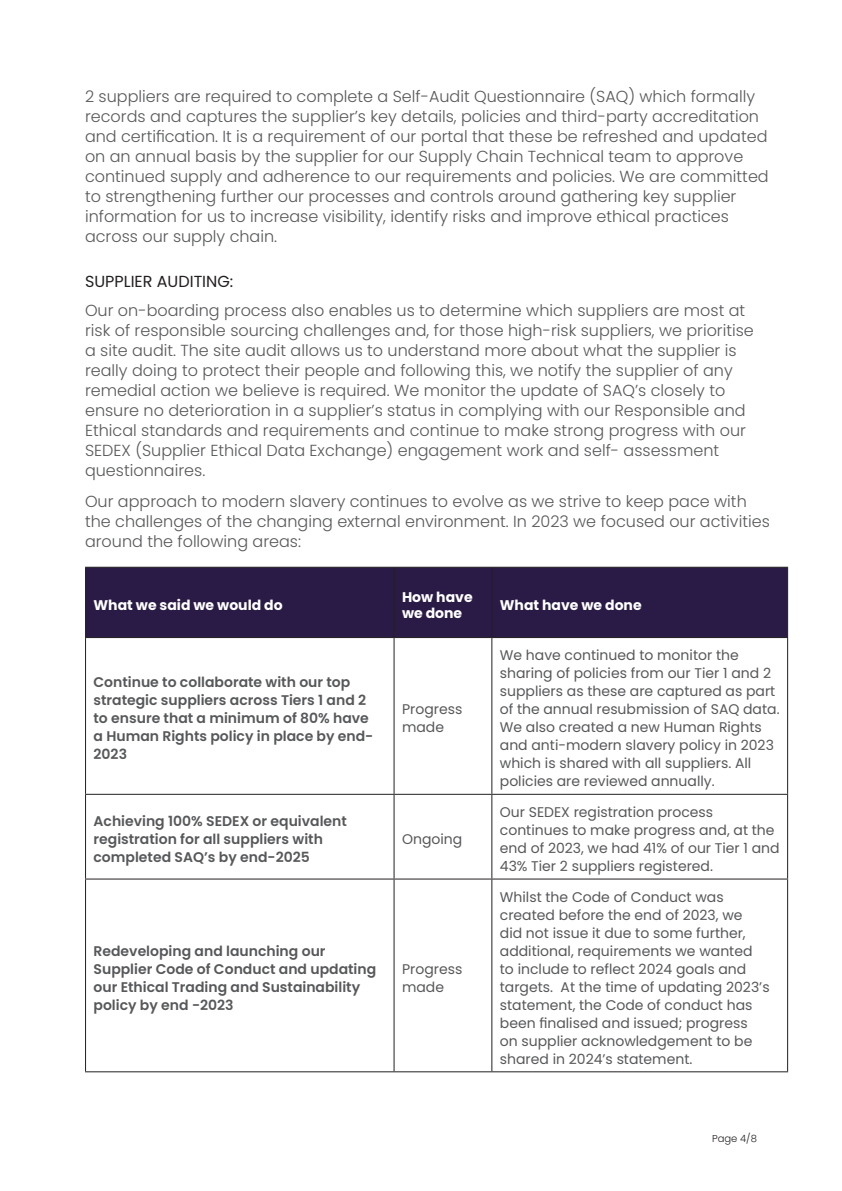
<style>
.page{position:relative;width:842px;height:1191px;background:#fff}
.page>*{position:absolute;margin:0;border:0;box-sizing:border-box;transform-origin:0 0}
.Body_Copy{font:300 16px/20px "Poppins";color:#57585a}
.Subheading_3{font:16px "Poppins";color:#231f20}
.Table_-_bc{font:14px/18px "Poppins";color:#57585a}
.Table_-_bc-2{font:600 14px/18px "Poppins";color:#57585a}
.Table_-_bc-3{font:700 14px/16px "Poppins";color:#fff}
.Reviewed{font:300 10px "Poppins";color:#231f20}
</style>
<div class="page">
<div style="left:86px;top:568px;width:701px;height:69px;background:#2a1b46"></div>
<hr style="left:85px;top:567px;width:309px;height:1px;background:#231f20">
<hr style="left:85px;top:568px;width:1px;height:69px;background:#231f20">
<hr style="left:394px;top:567px;width:98px;height:1px;background:#231f20">
<hr style="left:394px;top:568px;width:1px;height:69px;background:#231f20">
<hr style="left:492px;top:567px;width:296px;height:1px;background:#231f20">
<hr style="left:491px;top:568px;width:1px;height:69px;background:#231f20">
<hr style="left:787px;top:568px;width:1px;height:69px;background:#231f20">
<hr style="left:85px;top:637px;width:309px;height:1px;background:#231f20">
<hr style="left:85px;top:638px;width:1px;height:156px;background:#231f20">
<hr style="left:394px;top:637px;width:98px;height:1px;background:#231f20">
<hr style="left:394px;top:638px;width:1px;height:156px;background:#231f20">
<hr style="left:492px;top:637px;width:296px;height:1px;background:#231f20">
<hr style="left:491px;top:638px;width:1px;height:156px;background:#231f20">
<hr style="left:787px;top:638px;width:1px;height:156px;background:#231f20">
<hr style="left:85px;top:794px;width:309px;height:1px;background:#231f20">
<hr style="left:85px;top:795px;width:1px;height:83px;background:#231f20">
<hr style="left:394px;top:794px;width:98px;height:1px;background:#231f20">
<hr style="left:394px;top:795px;width:1px;height:83px;background:#231f20">
<hr style="left:492px;top:794px;width:296px;height:1px;background:#231f20">
<hr style="left:491px;top:795px;width:1px;height:83px;background:#231f20">
<hr style="left:787px;top:795px;width:1px;height:83px;background:#231f20">
<hr style="left:85px;top:878px;width:309px;height:1px;background:#231f20">
<hr style="left:85px;top:879px;width:1px;height:192px;background:#231f20">
<hr style="left:394px;top:878px;width:98px;height:1px;background:#231f20">
<hr style="left:394px;top:879px;width:1px;height:192px;background:#231f20">
<hr style="left:492px;top:878px;width:296px;height:1px;background:#231f20">
<hr style="left:491px;top:879px;width:1px;height:192px;background:#231f20">
<hr style="left:787px;top:879px;width:1px;height:192px;background:#231f20">
<hr style="left:85px;top:1071px;width:309px;height:1px;background:#231f20">
<hr style="left:394px;top:1071px;width:98px;height:1px;background:#231f20">
<hr style="left:492px;top:1071px;width:296px;height:1px;background:#231f20">
<p class="Body_Copy" style="left:85px;top:86px;width:685px">2 suppliers are required to complete a Self-Audit Questionnaire (SAQ) which formally records and captures the supplier’s key details, policies and third-party accreditation and certification. It is a requirement of our portal that these be refreshed and updated on an annual basis by the supplier for our Supply Chain Technical team to approve continued supply and adherence to our requirements and policies. We are committed to strengthening further our processes and controls around gathering key supplier information for us to increase visibility, identify risks and improve ethical practices across our supply chain.</p>
<p class="Subheading_3" style="left:85px;top:272px;width:150px">SUPPLIER AUDITING:</p>
<p class="Body_Copy" style="left:85px;top:300px;width:670px">Our on-boarding process also enables us to determine which suppliers are most at risk of responsible sourcing challenges and, for those high-risk suppliers, we prioritise a site audit. The site audit allows us to understand more about what the supplier is really doing to protect their people and following this, we notify the supplier of any remedial action we believe is required. We monitor the update of SAQ’s closely to ensure no deterioration in a supplier’s status in complying with our Responsible and Ethical standards and requirements and continue to make strong progress with our SEDEX (Supplier Ethical Data Exchange) engagement work and self- assessment questionnaires.</p>
<p class="Body_Copy" style="left:85px;top:492px;width:686px">Our approach to modern slavery continues to evolve as we strive to keep pace with the challenges of the changing external environment. In 2023 we focused our activities around the following areas:</p>
<p class="Table_-_bc-3" style="left:94px;top:597px;width:191px">What we said we would do</p>
<p class="Table_-_bc-3" style="left:402px;top:589px;width:72px">How have we done</p>
<p class="Table_-_bc-3" style="left:500px;top:597px;width:143px">What have we done</p>
<p class="Table_-_bc-2" style="left:94px;top:673px;width:281px">Continue to collaborate with our top strategic suppliers across Tiers 1 and 2 to ensure that a minimum of 80% have a Human Rights policy in place by end-<br>2023</p>
<p class="Table_-_bc-2" style="left:94px;top:812px;width:255px">Achieving 100% SEDEX or equivalent registration for all suppliers with completed SAQ’s by end-2025</p>
<p class="Table_-_bc" style="left:402px;top:700px;width:62px">Progress made</p>
<p class="Table_-_bc" style="left:402px;top:830px;width:62px">Ongoing</p>
<p class="Table_-_bc-2" style="left:94px;top:942px;width:284px">Redeveloping and launching our<br>Supplier Code of Conduct and updating our Ethical Trading and Sustainability policy by end -2023</p>
<p class="Table_-_bc" style="left:402px;top:960px;width:62px">Progress made</p>
<p class="Table_-_bc" style="left:500px;top:646px;width:281px">We have continued to monitor the sharing of policies from our Tier 1 and 2 suppliers as these are captured as part of the annual resubmission of SAQ data.<br>We also created a new Human Rights and anti-modern slavery policy in 2023 which is shared with all suppliers. All policies are reviewed annually.</p>
<p class="Table_-_bc" style="left:500px;top:803px;width:281px">Our SEDEX registration process continues to make progress and, at the end of 2023, we had 41% of our Tier 1 and 43% Tier 2 suppliers registered.</p>
<p class="Table_-_bc" style="left:500px;top:888px;width:271px">Whilst the Code of Conduct was created before the end of 2023, we<br>did not issue it due to some further, additional, requirements we wanted to include to reflect 2024 goals and targets. At the time of updating 2023’s statement, the Code of conduct has been finalised and issued; progress<br>on supplier acknowledgement to be shared in 2024’s statement.</p>
<p class="Reviewed" style="left:712px;top:1132px;width:46px">Page 4/8</p>
</div>
